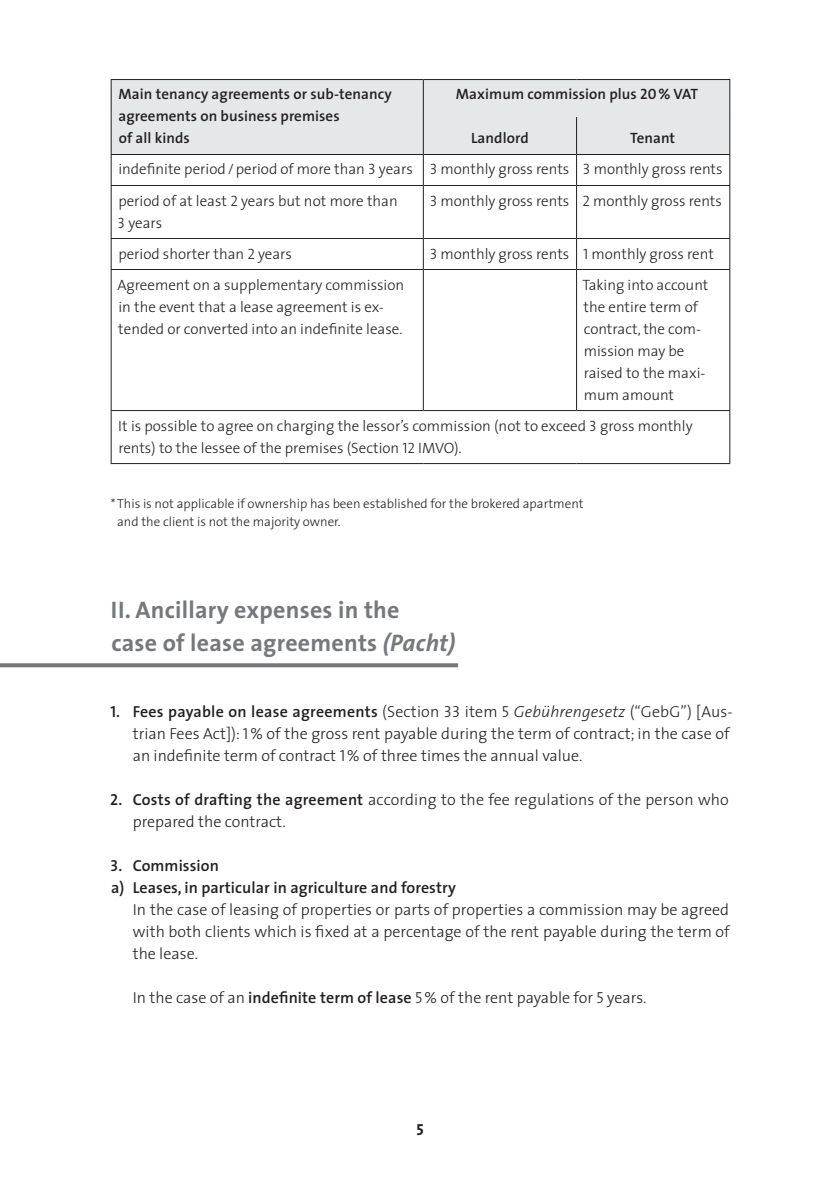
<style>
.page{position:relative;width:840px;height:1191px;background:#fff}
.page>*{position:absolute;margin:0;border:0;box-sizing:border-box;transform-origin:0 0}
.Headline_1_rechts{font:700 24px/33px "The Sans";letter-spacing:.01em;color:#76787b}
.Aufzählung_Blocksatz{font:300 16px/22px "The Sans";color:#231f20}
.Aufzählung_Blocksatz-2{font:600 16px "The Sans";letter-spacing:.005em;color:#231f20}
.t1{font:16px "The Sans Bold Caps";color:#231f20}
.Fließtext{font:300 15px/22px "The Sans";color:#231f20}
.Fließtext-2{font:600 15px/22px "The Sans";letter-spacing:.005em;color:#231f20}
.Impressum{font:300 13px/18px "The Sans";color:#231f20}
.s1{font-family:"The Sans Semi Bold Caps";font-weight:400}
.s2{font-family:"The Sans Light Caps";font-weight:400}
.s3{font-style:italic}
.s4{font-weight:600}
</style>
<div class="page">
<svg style="left:0;top:663px;width:458px;height:4px;background:#7f8184"></svg>
<div style="left:112px;top:80px;width:617px;height:74px;background:#e6e7e9"></div>
<hr style="left:422px;top:80px;width:1px;height:37px;background:#231f20">
<hr style="left:423px;top:79px;width:153px;height:1px;background:#231f20">
<hr style="left:576px;top:79px;width:154px;height:1px;background:#231f20">
<hr style="left:729px;top:80px;width:1px;height:37px;background:#231f20">
<hr style="left:422px;top:117px;width:1px;height:37px;background:#231f20">
<hr style="left:575px;top:117px;width:1px;height:37px;background:#231f20">
<hr style="left:729px;top:117px;width:1px;height:37px;background:#231f20">
<hr style="left:423px;top:154px;width:153px;height:1px;background:#231f20">
<hr style="left:576px;top:154px;width:154px;height:1px;background:#231f20">
<hr style="left:111px;top:155px;width:1px;height:30px;background:#231f20">
<hr style="left:111px;top:186px;width:1px;height:52px;background:#231f20">
<hr style="left:111px;top:239px;width:1px;height:30px;background:#231f20">
<hr style="left:111px;top:154px;width:312px;height:1px;background:#231f20">
<hr style="left:422px;top:155px;width:1px;height:30px;background:#231f20">
<hr style="left:422px;top:186px;width:1px;height:52px;background:#231f20">
<hr style="left:422px;top:239px;width:1px;height:30px;background:#231f20">
<hr style="left:111px;top:185px;width:312px;height:1px;background:#231f20">
<hr style="left:111px;top:238px;width:312px;height:1px;background:#231f20">
<hr style="left:111px;top:270px;width:1px;height:140px;background:#231f20">
<hr style="left:111px;top:269px;width:312px;height:1px;background:#231f20">
<hr style="left:422px;top:270px;width:1px;height:140px;background:#231f20">
<hr style="left:111px;top:80px;width:1px;height:37px;background:#231f20">
<hr style="left:111px;top:117px;width:1px;height:37px;background:#231f20">
<hr style="left:111px;top:79px;width:312px;height:1px;background:#231f20">
<hr style="left:111px;top:410px;width:312px;height:1px;background:#231f20">
<hr style="left:575px;top:155px;width:1px;height:30px;background:#231f20">
<hr style="left:729px;top:155px;width:1px;height:30px;background:#231f20">
<hr style="left:575px;top:186px;width:1px;height:52px;background:#231f20">
<hr style="left:729px;top:186px;width:1px;height:52px;background:#231f20">
<hr style="left:575px;top:239px;width:1px;height:30px;background:#231f20">
<hr style="left:729px;top:239px;width:1px;height:30px;background:#231f20">
<hr style="left:575px;top:270px;width:1px;height:140px;background:#231f20">
<hr style="left:729px;top:270px;width:1px;height:140px;background:#231f20">
<hr style="left:423px;top:185px;width:153px;height:1px;background:#231f20">
<hr style="left:576px;top:185px;width:154px;height:1px;background:#231f20">
<hr style="left:423px;top:238px;width:153px;height:1px;background:#231f20">
<hr style="left:576px;top:238px;width:154px;height:1px;background:#231f20">
<hr style="left:423px;top:269px;width:153px;height:1px;background:#231f20">
<hr style="left:576px;top:269px;width:154px;height:1px;background:#231f20">
<hr style="left:111px;top:411px;width:1px;height:52px;background:#231f20">
<hr style="left:423px;top:410px;width:153px;height:1px;background:#231f20">
<hr style="left:576px;top:410px;width:154px;height:1px;background:#231f20">
<hr style="left:729px;top:411px;width:1px;height:52px;background:#231f20">
<hr style="left:111px;top:463px;width:312px;height:1px;background:#231f20">
<hr style="left:423px;top:463px;width:153px;height:1px;background:#231f20">
<hr style="left:576px;top:463px;width:154px;height:1px;background:#231f20">
<p class="Fließtext-2" style="left:118px;top:83px;width:275px">Main tenancy agreements or sub-tenancy agreements on business premises<br>of all kinds</p>
<p class="Fließtext-2" style="left:455px;top:83px;width:243px">Maximum commission plus <span class="s1">20</span> % VAT</p>
<p class="Fließtext-2" style="left:471px;top:127px;width:59px">Landlord</p>
<p class="Fließtext-2" style="left:629px;top:127px;width:46px">Tenant</p>
<p class="Fließtext" style="left:118px;top:158px;width:296px">indefinite period/period of more than <span class="s2">3</span> years</p>
<p class="Fließtext" style="left:429px;top:158px;width:141px"><span class="s2">3</span> monthly gross rents</p>
<p class="Fließtext" style="left:582px;top:158px;width:141px"><span class="s2">3</span> monthly gross rents</p>
<p class="Fließtext" style="left:117px;top:189px;width:281px">period of at least <span class="s2">2</span> years but not more than<br><span class="s2">3</span> years</p>
<p class="Fließtext" style="left:429px;top:189px;width:141px"><span class="s2">3</span> monthly gross rents</p>
<p class="Fließtext" style="left:582px;top:189px;width:141px"><span class="s2">2</span> monthly gross rents</p>
<p class="Fließtext" style="left:118px;top:242px;width:175px">period shorter than <span class="s2">2</span> years</p>
<p class="Fließtext" style="left:429px;top:242px;width:141px"><span class="s2">3</span> monthly gross rents</p>
<p class="Fließtext" style="left:583px;top:242px;width:132px"><span class="s2">1</span> monthly gross rent</p>
<p class="Fließtext" style="left:117px;top:273px;width:288px">Agreement on a supplementary commission in the event that a lease agreement is ex&shy;tended or converted into an indefinite lease.</p>
<p class="Fließtext" style="left:582px;top:273px;width:127px">Taking into account the entire term of contract, the com&shy;mission may be raised to the maxi&shy;mum amount</p>
<p class="Fließtext" style="left:118px;top:414px;width:575px">It is possible to agree on charging the lessor’s commission (not to exceed <span class="s2">3</span> gross monthly rents) to the lessee of the premises (Section <span class="s2">12</span> IMVO).</p>
<p class="Impressum" style="left:117px;top:494px;width:467px;text-indent:-6px">* This is not applicable if ownership has been established for the brokered apartment and the client is not the majority owner.</p>
<p class="Headline_1_rechts" style="left:111px;top:593px;width:346px">II. Ancillary expenses in the<br>case of lease agreements <span class="s3">(Pacht)</span></p>
<p class="Aufzählung_Blocksatz" style="left:133px;top:700px;width:601px;text-indent:-22px"><span class="s1">1</span><span class="s4">. Fees payable on lease agreements</span> (Section <span class="s2">33</span> item <span class="s2">5</span> <span class="s3">Gebührengesetz</span> (“GebG”) [Aus&shy;trian Fees Act]): <span class="s2">1</span>% of the gross rent payable during the term of contract; in the case of an indefinite term of contract <span class="s2">1</span>% of three times the annual value.</p>
<p class="Aufzählung_Blocksatz" style="left:133px;top:788px;width:597px;text-indent:-22px"><span class="s1">2</span><span class="s4">. Costs of drafting the agreement</span> according to the fee regulations of the person who prepared the contract.</p>
<p class="Aufzählung_Blocksatz-2" style="left:111px;top:852px;width:110px"><span class="s1">3</span>. Commission</p>
<p class="Aufzählung_Blocksatz-2" style="left:111px;top:874px;width:346px">a) Leases, in particular in agriculture and forestry</p>
<p class="Aufzählung_Blocksatz" style="left:133px;top:898px;width:598px;text-align:justify">In the case of leasing of properties or parts of properties a commission may be agreed with both clients which is fixed at a percentage of the rent payable during the term of the lease.</p>
<p class="Aufzählung_Blocksatz" style="left:133px;top:986px;width:515px">In the case of an <span class="s4">indefinite term of lease</span> <span class="s2">5</span>% of the rent payable for <span class="s2">5</span> years.</p>
<p class="t1" style="left:416px;top:1116px;width:9px">5</p>
</div>
